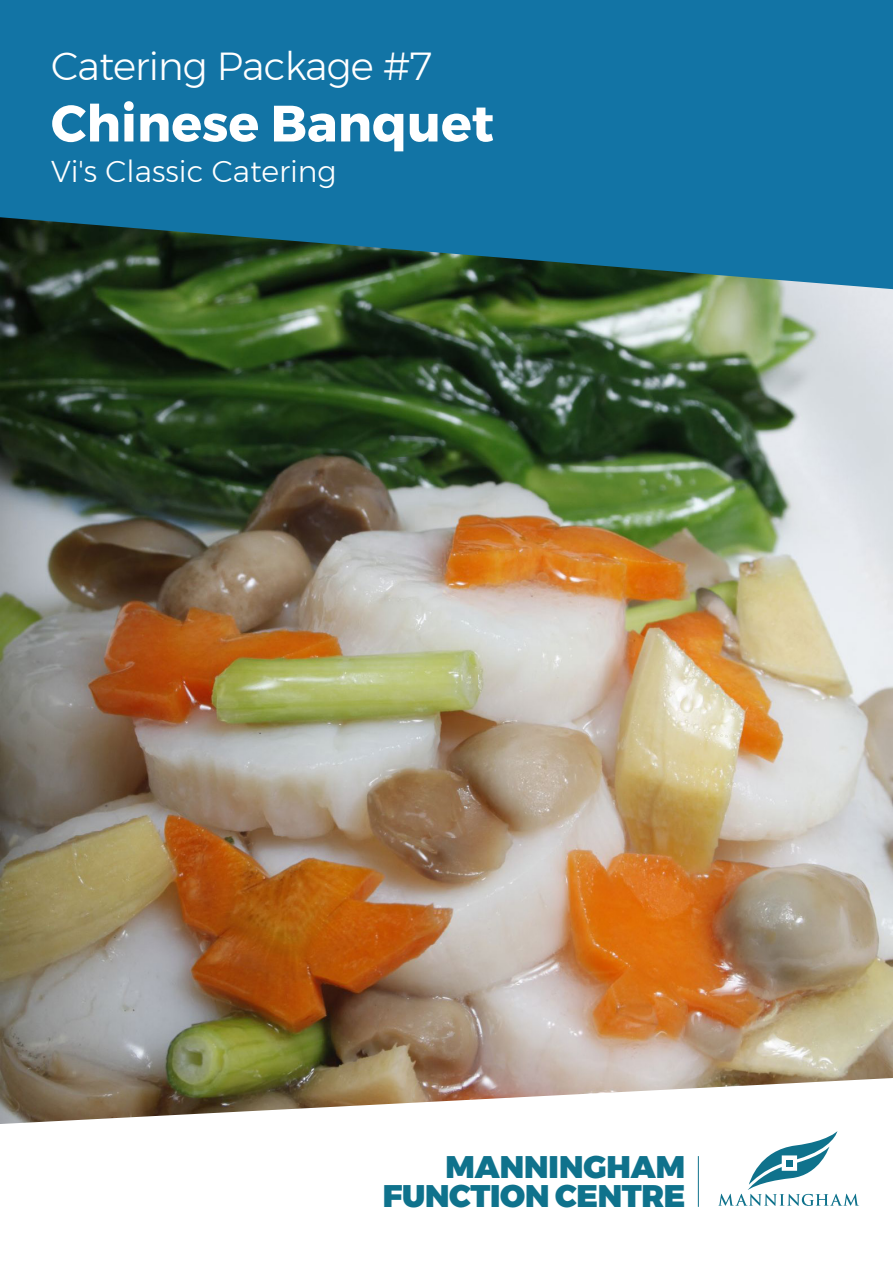
<style>
.page{position:relative;width:893px;height:1263px;background:#fff}
.page>*{position:absolute;margin:0;border:0;box-sizing:border-box;transform-origin:0 0}
.t1{font:700 51px "Montserrat";color:#fff}
.t2{font:300 39px "Montserrat";letter-spacing:-.02em;color:#fff}
.Image{font:900 31.2px/29.1px "Montserrat";letter-spacing:-.01em;color:#0f728c;text-align:right}
.t3{font:300 30px "Montserrat";color:#fff}
</style>
<div class="page">
<img style="left:0;top:289px;width:893px;height:789px">
<svg style="left:0;top:0;width:893px;height:289px;background:#156d94"></svg>
<svg style="left:0;top:1078px;width:892px;height:129px"></svg>
<svg style="left:718px;top:1131px;width:141px;height:75px"></svg>
<div style="left:786px;top:1159px;width:7px;height:7px;background:#0f728c"></div>
<hr style="left:698px;top:1156px;width:1px;height:51px;background:#0f728c">
<p class="t2" style="left:51px;top:37px;width:382px">Catering Package #7</p>
<p class="t1" style="left:51px;top:82px;width:444px">Chinese Banquet</p>
<p class="t3" style="left:51px;top:149px;width:287px">Vi's Classic Catering</p>
<p class="Image" style="left:383px;top:1152px;width:304px">MANNINGHAM<br>FUNCTION CENTRE</p>
</div>
